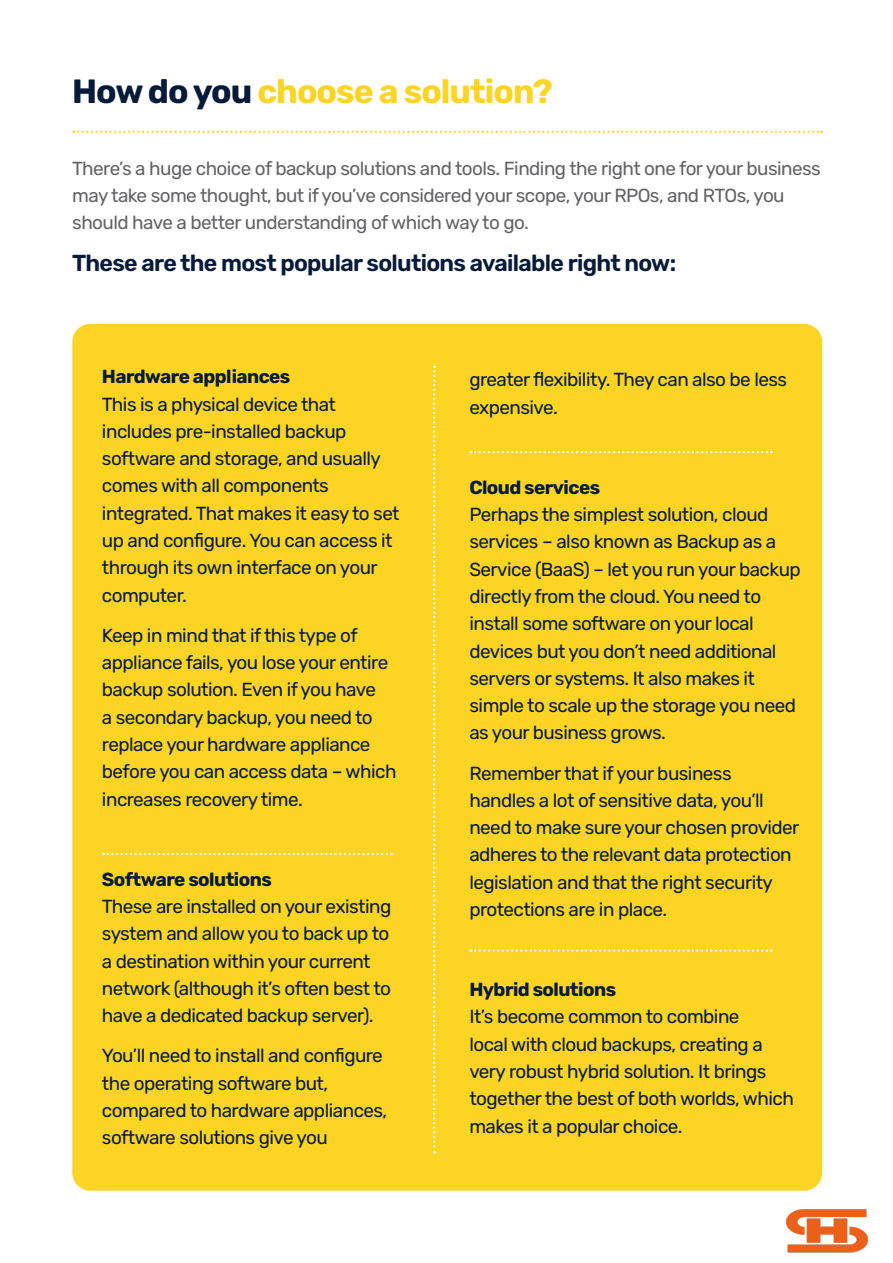
<style>
.page{position:relative;width:893px;height:1263px;background:#fff}
.page>*{position:absolute;margin:0;border:0;box-sizing:border-box;transform-origin:0 0}
.t1{font:700 33.6px "Rubik";letter-spacing:-.03em;color:#fcd424}
.t2{font:600 23.1px "Rubik";letter-spacing:-.03em;color:#061b3a}
.t3{font:18.9px/27.3px "Rubik";letter-spacing:-.03em;color:#061b3a}
.t4{font:18.9px/27.3px "Rubik";letter-spacing:-.03em;color:#636366}
.s1{color:#061b3a}
.s2{font-weight:700}
</style>
<div class="page">
<div style="left:72px;top:324px;width:750px;height:867px;background:#fcd424;border-radius:18px"></div>
<svg style="left:73px;top:131px;width:749px;height:2px"></svg>
<svg style="left:433px;top:366px;width:2px;height:787px"></svg>
<svg style="left:103px;top:853px;width:289px;height:2px"></svg>
<svg style="left:471px;top:451px;width:301px;height:2px"></svg>
<svg style="left:471px;top:949px;width:301px;height:3px"></svg>
<img style="left:761px;top:1185px;width:108px;height:68px">
<p class="t1" style="left:72px;top:72px;width:482px"><span class="s1">How do you</span> choose a solution?</p>
<p class="t4" style="left:72px;top:155px;width:750px">There’s a huge choice of backup solutions and tools. Finding the right one for your business may take some thought, but if you’ve considered your scope, your RPOs, and RTOs, you should have a better understanding of which way to go.</p>
<p class="t2" style="left:72px;top:250px;width:605px">These are the most popular solutions available right now:</p>
<p class="t3" style="left:102px;top:364px;width:299px"><span class="s2">Hardware appliances<br></span>This is a physical device that includes pre-installed backup software and storage, and usually comes with all components integrated. That makes it easy to set up and configure. You can access it through its own interface on your computer.</p>
<p class="t3" style="left:102px;top:622px;width:296px">Keep in mind that if this type of appliance fails, you lose your entire backup solution. Even if you have<br>a secondary backup, you need to replace your hardware appliance before you can access data – which increases recovery time.</p>
<p class="t3" style="left:102px;top:866px;width:291px"><span class="s2">Software solutions<br></span>These are installed on your existing system and allow you to back up to a destination within your current network (although it’s often best to have a dedicated backup server).</p>
<p class="t3" style="left:102px;top:1042px;width:287px">You’ll need to install and configure the operating software but, compared to hardware appliances, software solutions give you</p>
<p class="t3" style="left:469px;top:367px;width:319px">greater flexibility. They can also be less expensive.</p>
<p class="t3" style="left:469px;top:474px;width:333px"><span class="s2">Cloud services<br></span>Perhaps the simplest solution, cloud services – also known as Backup as a Service (BaaS) – let you run your backup directly from the cloud. You need to install some software on your local devices but you don’t need additional servers or systems. It also makes it simple to scale up the storage you need as your business grows.</p>
<p class="t3" style="left:469px;top:760px;width:332px">Remember that if your business handles a lot of sensitive data, you’ll need to make sure your chosen provider adheres to the relevant data protection legislation and that the right security protections are in place.</p>
<p class="t3" style="left:469px;top:976px;width:326px"><span class="s2">Hybrid solutions<br></span>It’s become common to combine<br>local with cloud backups, creating a very robust hybrid solution. It brings together the best of both worlds, which makes it a popular choice.</p>
</div>
